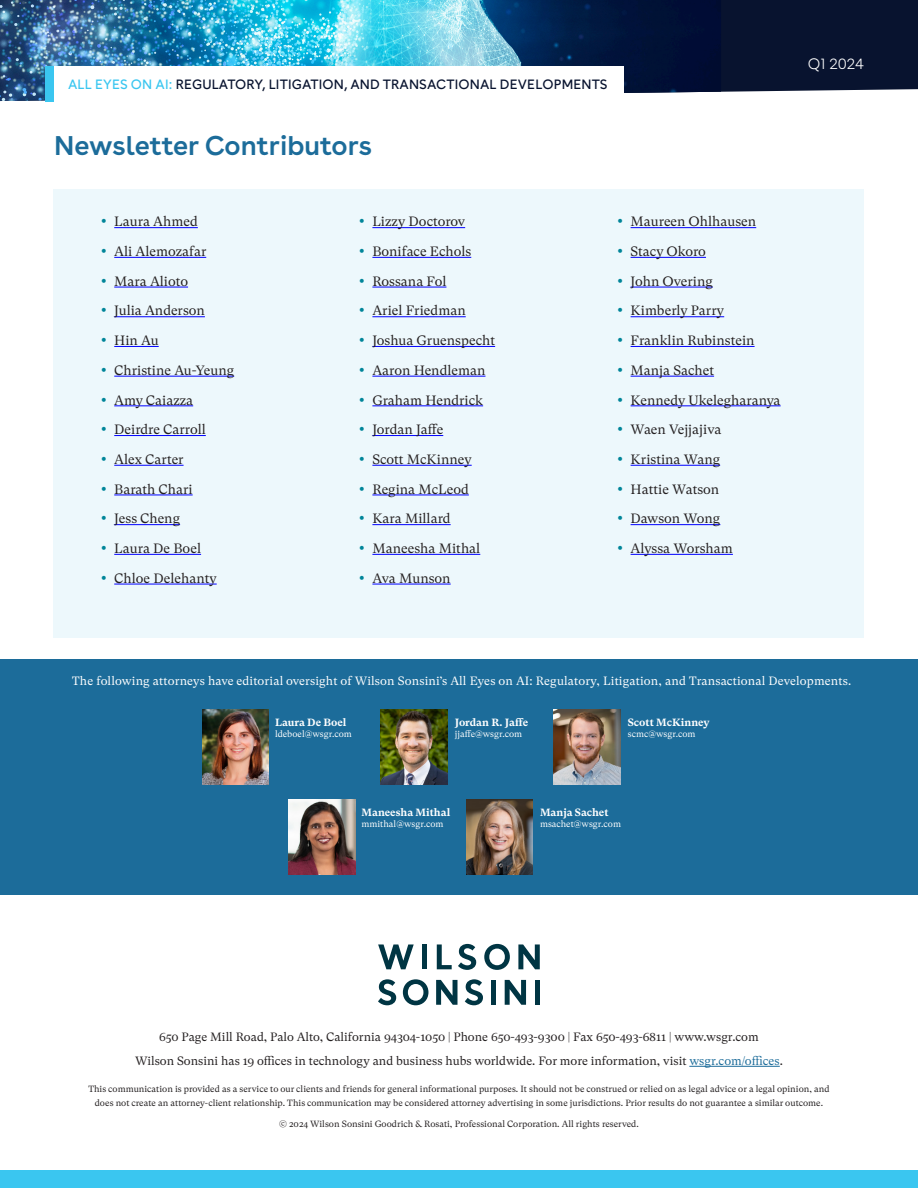
<style>
.page{position:relative;width:918px;height:1188px;background:#fff}
.page>*{position:absolute;margin:0;border:0;box-sizing:border-box;transform-origin:0 0}
.t1{font:600 27px "Buenos Aires";color:#1c6c9a}
.t2{font:300 15px "Buenos Aires";letter-spacing:-.005em;color:#fff}
.t3{font:13.5px "GT Super Text";color:#231f20}
.t4{font:13.5px "Buenos Aires";letter-spacing:.01em;color:#08132f}
.t5{font:12px "GT Super Text";color:#231f20}
.t6{font:12px "GT Super Text";letter-spacing:.01em;color:#fff}
.t7{font:700 10.5px "GT Super Text";color:#fff}
.t8{font:9px/13.5px "GT Super Text";color:#231f20;text-align:center}
.t9{font:9px "GT Super Text";color:#fff}
.s1{color:#3ac6f0}
.s2{color:#008599}
.s3{color:#1c6c9a}
</style>
<div class="page">
<div style="left:721px;top:0;width:197px;height:92px;background:#08132f"></div>
<img style="left:0;top:0;width:721px;height:101px">
<div style="left:54px;top:66px;width:569px;height:42px;background:#fff"></div>
<div style="left:45px;top:66px;width:9px;height:36px;background:#3ac6f0"></div>
<div style="left:0;top:1171px;width:918px;height:17px;background:#3ac6f0"></div>
<hr style="left:689px;top:1066px;width:91px;height:1px;background:#1c6c9a">
<svg style="left:378px;top:944px;width:36px;height:25px"></svg>
<div style="left:422px;top:944px;width:5px;height:25px;background:#003543"></div>
<svg style="left:437px;top:944px;width:15px;height:25px"></svg>
<svg style="left:458px;top:944px;width:18px;height:26px"></svg>
<svg style="left:484px;top:944px;width:26px;height:26px"></svg>
<svg style="left:518px;top:944px;width:22px;height:25px"></svg>
<svg style="left:378px;top:979px;width:18px;height:26px"></svg>
<svg style="left:403px;top:979px;width:25px;height:26px"></svg>
<svg style="left:436px;top:980px;width:22px;height:25px"></svg>
<svg style="left:465px;top:979px;width:18px;height:26px"></svg>
<div style="left:491px;top:980px;width:5px;height:25px;background:#003543"></div>
<svg style="left:505px;top:980px;width:21px;height:25px"></svg>
<div style="left:535px;top:980px;width:5px;height:25px;background:#003543"></div>
<div style="left:0;top:659px;width:918px;height:235px;background:#1c6c9a"></div>
<img style="left:381px;top:709px;width:66px;height:75px">
<img style="left:289px;top:799px;width:66px;height:75px">
<img style="left:466px;top:799px;width:67px;height:75px">
<img style="left:202px;top:709px;width:67px;height:75px">
<div style="left:53px;top:189px;width:811px;height:448px;background:#edf8fc"></div>
<hr style="left:114px;top:227px;width:84px;height:1px;background:#00f">
<hr style="left:114px;top:257px;width:92px;height:1px;background:#00f">
<hr style="left:114px;top:287px;width:74px;height:1px;background:#00f">
<hr style="left:114px;top:316px;width:91px;height:1px;background:#00f">
<hr style="left:114px;top:346px;width:45px;height:1px;background:#00f">
<hr style="left:114px;top:376px;width:120px;height:1px;background:#00f">
<hr style="left:114px;top:406px;width:79px;height:1px;background:#00f">
<hr style="left:114px;top:435px;width:92px;height:1px;background:#00f">
<hr style="left:114px;top:465px;width:70px;height:1px;background:#00f">
<hr style="left:114px;top:495px;width:79px;height:1px;background:#00f">
<hr style="left:114px;top:524px;width:66px;height:1px;background:#00f">
<hr style="left:114px;top:554px;width:87px;height:1px;background:#00f">
<hr style="left:114px;top:584px;width:103px;height:1px;background:#00f">
<hr style="left:372px;top:227px;width:93px;height:1px;background:#00f">
<hr style="left:372px;top:257px;width:99px;height:1px;background:#00f">
<hr style="left:372px;top:287px;width:74px;height:1px;background:#00f">
<hr style="left:372px;top:316px;width:94px;height:1px;background:#00f">
<hr style="left:372px;top:346px;width:123px;height:1px;background:#00f">
<hr style="left:372px;top:376px;width:114px;height:1px;background:#00f">
<hr style="left:372px;top:406px;width:111px;height:1px;background:#00f">
<hr style="left:372px;top:435px;width:71px;height:1px;background:#00f">
<hr style="left:372px;top:465px;width:100px;height:1px;background:#00f">
<hr style="left:372px;top:495px;width:97px;height:1px;background:#00f">
<hr style="left:372px;top:524px;width:79px;height:1px;background:#00f">
<hr style="left:372px;top:554px;width:108px;height:1px;background:#00f">
<hr style="left:372px;top:584px;width:79px;height:1px;background:#00f">
<hr style="left:631px;top:227px;width:125px;height:1px;background:#00f">
<hr style="left:631px;top:257px;width:75px;height:1px;background:#00f">
<hr style="left:631px;top:287px;width:82px;height:1px;background:#00f">
<hr style="left:631px;top:316px;width:93px;height:1px;background:#00f">
<hr style="left:631px;top:346px;width:124px;height:1px;background:#00f">
<hr style="left:631px;top:376px;width:83px;height:1px;background:#00f">
<hr style="left:631px;top:406px;width:150px;height:1px;background:#00f">
<hr style="left:631px;top:465px;width:89px;height:1px;background:#00f">
<hr style="left:631px;top:524px;width:89px;height:1px;background:#00f">
<hr style="left:631px;top:554px;width:102px;height:1px;background:#00f">
<img style="left:554px;top:709px;width:66px;height:75px">
<p class="t4" style="left:68px;top:73px;width:541px"><span class="s1">ALL EYES ON AI:</span> REGULATORY, LITIGATION, AND TRANSACTIONAL DEVELOPMENTS</p>
<p class="t1" style="left:54px;top:123px;width:319px">Newsletter Contributors</p>
<p class="t3" style="left:101px;top:214px;width:99px"><span class="s2">•</span> Laura Ahmed</p>
<p class="t3" style="left:101px;top:244px;width:107px"><span class="s2">•</span> Ali Alemozafar</p>
<p class="t3" style="left:101px;top:273px;width:89px"><span class="s2">•</span> Mara Alioto</p>
<p class="t3" style="left:101px;top:303px;width:106px"><span class="s2">•</span> Julia Anderson</p>
<p class="t3" style="left:101px;top:333px;width:59px"><span class="s2">•</span> Hin Au</p>
<p class="t3" style="left:101px;top:362px;width:135px"><span class="s2">•</span> Christine Au-Yeung</p>
<p class="t3" style="left:101px;top:392px;width:94px"><span class="s2">•</span> Amy Caiazza</p>
<p class="t3" style="left:101px;top:422px;width:107px"><span class="s2">•</span> Deirdre Carroll</p>
<p class="t3" style="left:101px;top:451px;width:84px"><span class="s2">•</span> Alex Carter</p>
<p class="t3" style="left:101px;top:481px;width:93px"><span class="s2">•</span> Barath Chari</p>
<p class="t3" style="left:101px;top:511px;width:81px"><span class="s2">•</span> Jess Cheng</p>
<p class="t3" style="left:101px;top:541px;width:102px"><span class="s2">•</span> Laura De Boel</p>
<p class="t3" style="left:101px;top:570px;width:117px"><span class="s2">•</span> Chloe Delehanty</p>
<p class="t3" style="left:359px;top:214px;width:108px"><span class="s2">•</span> Lizzy Doctorov</p>
<p class="t3" style="left:359px;top:244px;width:114px"><span class="s2">•</span> Boniface Echols</p>
<p class="t3" style="left:359px;top:273px;width:89px"><span class="s2">•</span> Rossana Fol</p>
<p class="t3" style="left:359px;top:303px;width:108px"><span class="s2">•</span> Ariel Friedman</p>
<p class="t3" style="left:359px;top:333px;width:138px"><span class="s2">•</span> Joshua Gruenspecht</p>
<p class="t3" style="left:359px;top:362px;width:128px"><span class="s2">•</span> Aaron Hendleman</p>
<p class="t3" style="left:359px;top:392px;width:126px"><span class="s2">•</span> Graham Hendrick</p>
<p class="t3" style="left:359px;top:422px;width:86px"><span class="s2">•</span> Jordan Jaffe</p>
<p class="t3" style="left:359px;top:451px;width:114px"><span class="s2">•</span> Scott McKinney</p>
<p class="t3" style="left:359px;top:481px;width:111px"><span class="s2">•</span> Regina McLeod</p>
<p class="t3" style="left:359px;top:511px;width:93px"><span class="s2">•</span> Kara Millard</p>
<p class="t3" style="left:359px;top:541px;width:123px"><span class="s2">•</span> Maneesha Mithal</p>
<p class="t3" style="left:359px;top:570px;width:93px"><span class="s2">•</span> Ava Munson</p>
<p class="t3" style="left:617px;top:214px;width:141px"><span class="s2">•</span> Maureen Ohlhausen</p>
<p class="t3" style="left:617px;top:244px;width:90px"><span class="s2">•</span> Stacy Okoro</p>
<p class="t3" style="left:617px;top:273px;width:97px"><span class="s2">•</span> John Overing</p>
<p class="t3" style="left:617px;top:303px;width:109px"><span class="s2">•</span> Kimberly Parry</p>
<p class="t3" style="left:617px;top:333px;width:139px"><span class="s2">•</span> Franklin Rubinstein</p>
<p class="t3" style="left:617px;top:362px;width:99px"><span class="s2">•</span> Manja Sachet</p>
<p class="t3" style="left:617px;top:392px;width:165px"><span class="s2">•</span> Kennedy Ukelegharanya</p>
<p class="t3" style="left:617px;top:422px;width:106px"><span class="s2">•</span> Waen Vejjajiva</p>
<p class="t3" style="left:617px;top:451px;width:105px"><span class="s2">•</span> Kristina Wang</p>
<p class="t3" style="left:617px;top:481px;width:104px"><span class="s2">•</span> Hattie Watson</p>
<p class="t3" style="left:617px;top:511px;width:105px"><span class="s2">•</span> Dawson Wong</p>
<p class="t3" style="left:617px;top:541px;width:117px"><span class="s2">•</span> Alyssa Worsham</p>
<p class="t2" style="left:808px;top:52px;width:58px">Q1 2024</p>
<p class="t6" style="left:72px;top:674px;width:781px">The following attorneys have editorial oversight of Wilson Sonsini’s All Eyes on AI: Regulatory, Litigation, and Transactional Developments.</p>
<p class="t7" style="left:455px;top:717px;width:75px">Jordan R. Jaffe</p>
<p class="t9" style="left:455px;top:729px;width:69px">jjaffe@wsgr.com</p>
<p class="t7" style="left:275px;top:717px;width:73px">Laura De Boel</p>
<p class="t9" style="left:275px;top:729px;width:78px">ldeboel@wsgr.com</p>
<p class="t7" style="left:628px;top:717px;width:83px">Scott McKinney</p>
<p class="t9" style="left:628px;top:729px;width:69px">scmc@wsgr.com</p>
<p class="t7" style="left:361px;top:807px;width:90px">Maneesha Mithal</p>
<p class="t9" style="left:361px;top:819px;width:83px">mmithal@wsgr.com</p>
<p class="t7" style="left:540px;top:807px;width:70px">Manja Sachet</p>
<p class="t9" style="left:540px;top:819px;width:83px">msachet@wsgr.com</p>
<p class="t5" style="left:159px;top:1030px;width:601px">650 Page Mill Road, Palo Alto, California 94304-1050 | Phone 650-493-9300 | Fax 650-493-6811 | www.wsgr.com</p>
<p class="t5" style="left:135px;top:1054px;width:649px">Wilson Sonsini has 19 offices in technology and business hubs worldwide. For more information, visit <span class="s3">wsgr.com/offices</span>.</p>
<p class="t8" style="left:88px;top:1082px;width:743px">This communication is provided as a service to our clients and friends for general informational purposes. It should not be construed or relied on as legal advice or a legal opinion, and does not create an attorney-client relationship. This communication may be considered attorney advertising in some jurisdictions. Prior results do not guarantee a similar outcome.</p>
<p class="t8" style="left:279px;top:1117px;width:361px">© 2024 Wilson Sonsini Goodrich &amp; Rosati, Professional Corporation. All rights reserved.</p>
</div>
